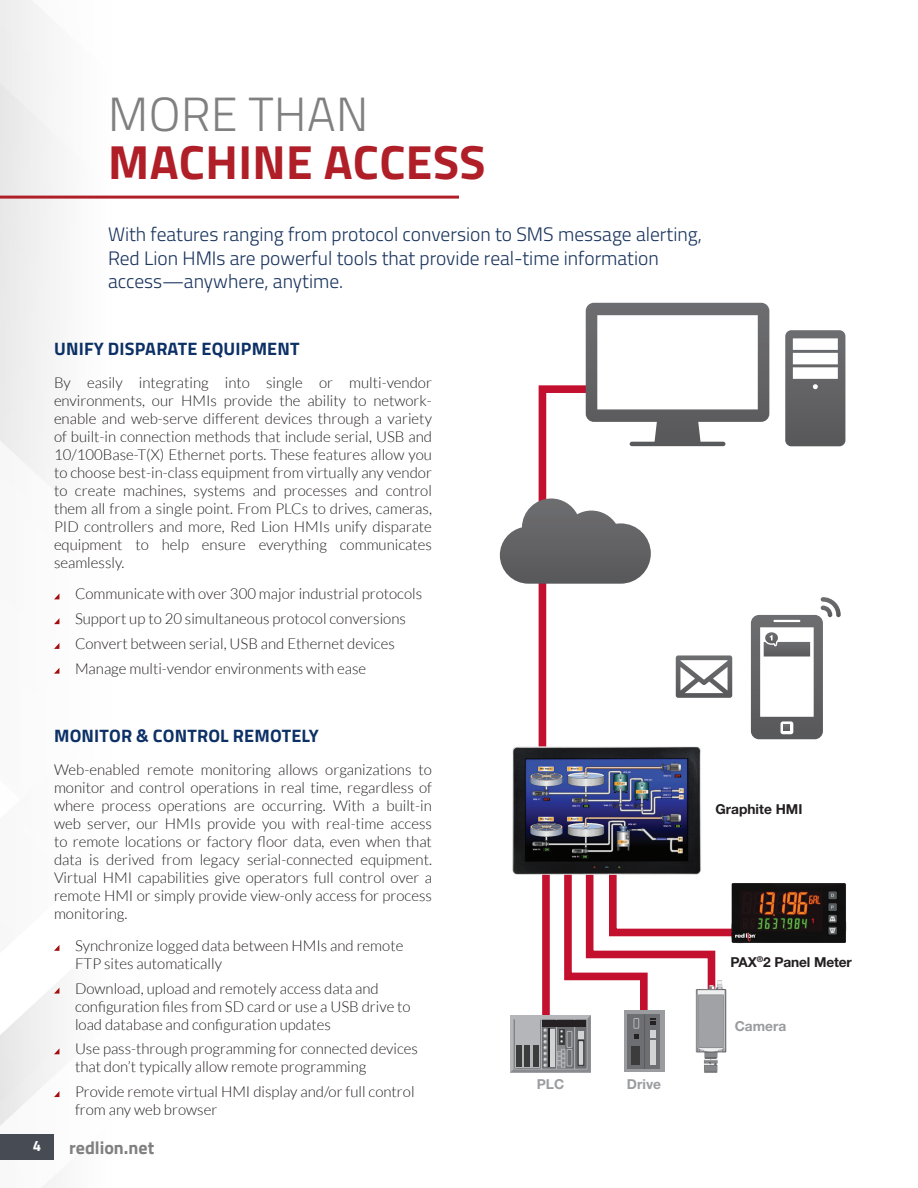
<style>
.page{position:relative;width:918px;height:1188px;background:#fff}
.page>*{position:absolute;margin:0;border:0;box-sizing:border-box;transform-origin:0 0}
.Page_Header__Red{font:700 48px "Titillium Web";letter-spacing:.01em;color:#b01e27}
.Page_Header__Red-2{font:300 48px "Titillium Web";letter-spacing:.01em;color:#808080}
.Page_Subtitle{font:300 19.5px/23.4px "Titillium Web";color:#1a345d}
.Body_Paragraph_Heade{font:700 18px "Titillium Web";letter-spacing:.01em;color:#0d3166}
.t1{font:700 18px "Titillium Web";color:#808080}
.Body_Paragraph{font:300 15px/18px "Lato";color:#231f20;text-align:justify}
.Body_Paragraph_-_Lis{font:300 15px/18px "Lato";color:#231f20}
.t2{font:700 15px "Titillium Web";color:#fff}
.t3{font:700 13.8px "Helvetica Neue LT Std";letter-spacing:-.01em;color:#231f20}
.t4{font:700 13.8px "Helvetica Neue LT Std";color:#9b9ca0}
</style>
<div class="page">
<div style="left:0;top:1134px;width:54px;height:26px;background:#464b54"></div>
<svg style="left:54px;top:945px;width:5px;height:6px"></svg>
<svg style="left:54px;top:988px;width:5px;height:6px"></svg>
<svg style="left:54px;top:1048px;width:5px;height:6px"></svg>
<svg style="left:54px;top:1091px;width:5px;height:6px"></svg>
<svg style="left:54px;top:594px;width:5px;height:5px"></svg>
<svg style="left:54px;top:618px;width:5px;height:6px"></svg>
<svg style="left:54px;top:643px;width:5px;height:6px"></svg>
<svg style="left:54px;top:668px;width:5px;height:6px"></svg>
<hr style="left:0;top:196px;width:459px;height:3px;background:#b01e27">
<div style="left:539px;top:561px;width:7px;height:220px;background:#c3102f"></div>
<svg style="left:500px;top:303px;width:269px;height:281px"></svg>
<svg style="left:785px;top:330px;width:60px;height:116px"></svg>
<svg style="left:751px;top:597px;width:90px;height:142px"></svg>
<svg style="left:510px;top:992px;width:155px;height:80px"></svg>
<img style="left:789px;top:883px;width:58px;height:60px">
<img style="left:695px;top:992px;width:32px;height:81px">
<img style="left:512px;top:628px;width:277px;height:364px">
<p class="Page_Header__Red-2" style="left:108px;top:80px;width:262px">MORE THAN</p>
<p class="Page_Header__Red" style="left:108px;top:126px;width:379px">MACHINE ACCESS</p>
<p class="Page_Subtitle" style="left:108px;top:222px;width:595px">With features ranging from protocol conversion to SMS message alerting,<br>Red Lion HMIs are powerful tools that provide real-time information access—anywhere, anytime.</p>
<p class="Body_Paragraph_Heade" style="left:54px;top:335px;width:247px">UNIFY DISPARATE EQUIPMENT</p>
<p class="Body_Paragraph" style="left:54px;top:374px;width:380px">By easily integrating into single or multi-vendor environments, our HMIs provide the ability to network&shy;enable and web-serve different devices through a variety of built-in connection methods that include serial, USB and 10/100Base-T(X) Ethernet ports. These features allow you to choose best-in-class equipment from virtually any vendor to create machines, systems and processes and control them all from a single point. From PLCs to drives, cameras, PID controllers and more, Red Lion HMIs unify disparate equipment to help ensure everything communicates seamlessly.</p>
<p class="Body_Paragraph_-_Lis" style="left:75px;top:585px;width:349px">Communicate with over 300 major industrial protocols</p>
<p class="Body_Paragraph_-_Lis" style="left:75px;top:610px;width:332px">Support up to 20 simultaneous protocol conversions</p>
<p class="Body_Paragraph_-_Lis" style="left:75px;top:635px;width:321px">Convert between serial, USB and Ethernet devices</p>
<p class="Body_Paragraph_-_Lis" style="left:75px;top:659px;width:293px">Manage multi-vendor environments with ease</p>
<p class="Body_Paragraph_Heade" style="left:54px;top:722px;width:266px">MONITOR &amp; CONTROL REMOTELY</p>
<p class="Body_Paragraph" style="left:54px;top:761px;width:379px">Web-enabled remote monitoring allows organizations to monitor and control operations in real time, regardless of where process operations are occurring. With a built-in web server, our HMIs provide you with real-time access to remote locations or factory floor data, even when that data is derived from legacy serial-connected equipment.<br>Virtual HMI capabilities give operators full control over a remote HMI or simply provide view-only access for process monitoring.</p>
<p class="Body_Paragraph_-_Lis" style="left:75px;top:936px;width:330px">Synchronize logged data between HMIs and remote<br>FTP sites automatically</p>
<p class="Body_Paragraph_-_Lis" style="left:75px;top:979px;width:337px">Download, upload and remotely access data and configuration files from SD card or use a USB drive to load database and configuration updates</p>
<p class="Body_Paragraph_-_Lis" style="left:75px;top:1040px;width:345px">Use pass-through programming for connected devices that don’t typically allow remote programming</p>
<p class="Body_Paragraph_-_Lis" style="left:75px;top:1083px;width:341px">Provide remote virtual HMI display and/or full control from any web browser</p>
<p class="t2" style="left:33px;top:1134px;width:10px">4</p>
<p class="t1" style="left:69px;top:1134px;width:87px">redlion.net</p>
<p class="t3" style="left:715px;top:801px;width:89px">Graphite HMI</p>
<p class="t4" style="left:537px;top:1076px;width:29px">PLC</p>
<p class="t4" style="left:627px;top:1076px;width:36px">Drive</p>
<p class="t3" style="left:731px;top:953px;width:123px">PAX<sup>®</sup>2 Panel Meter</p>
<p class="t4" style="left:735px;top:1017px;width:53px">Camera</p>
</div>
